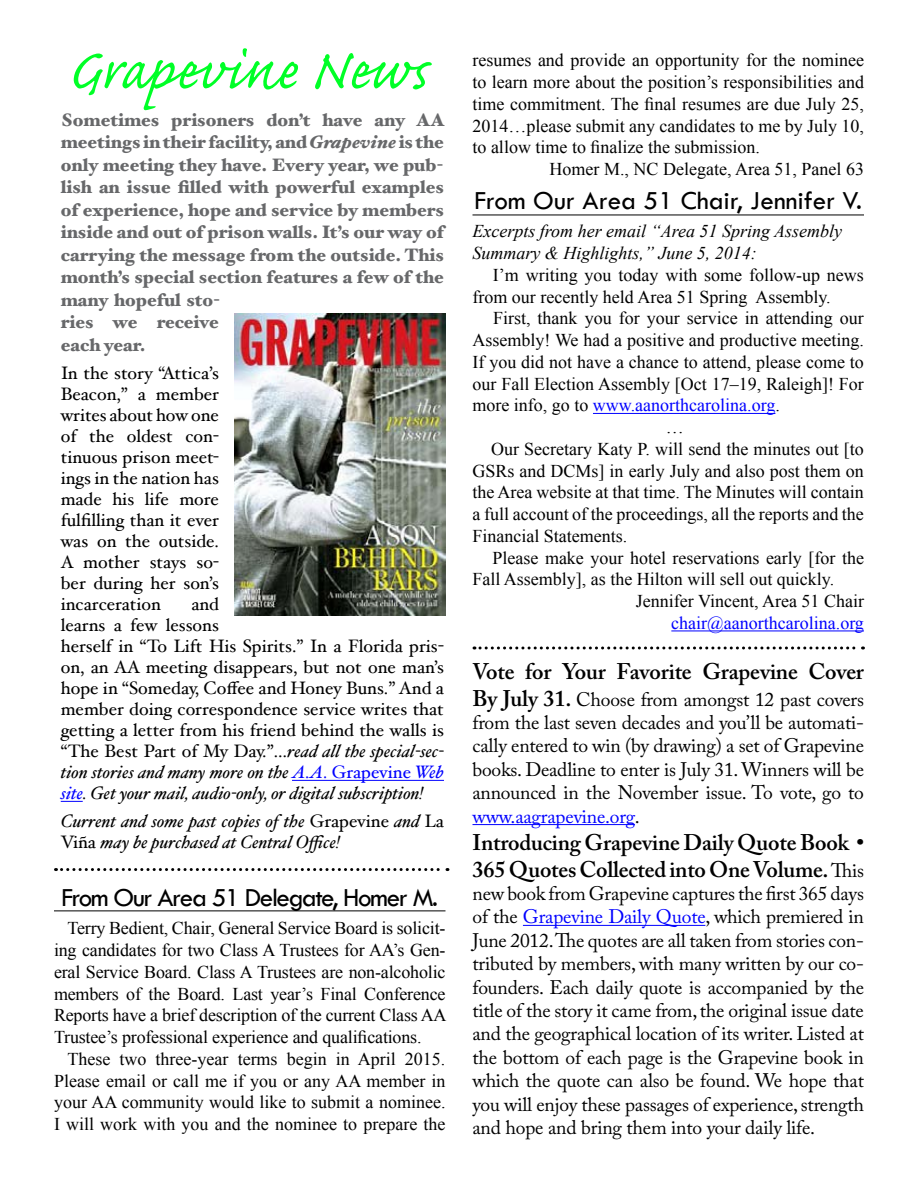
<style>
.page{position:relative;width:918px;height:1188px;background:#fff}
.page>*{position:absolute;margin:0;border:0;box-sizing:border-box;transform-origin:0 0}
.t1{font:73.5px "Caflisch Script Pro";letter-spacing:.005em;color:#00ff27}
.t2{font:27px "Tw Cen";letter-spacing:-.035em;color:#000}
.t3{font:27px "Tw Cen";color:#000}
.t4{font:600 22.5px/27px "Adobe Caslon Pro";letter-spacing:-.01em;color:#000}
.t5{font:19.5px/23.4px "Adobe Caslon Pro";letter-spacing:-.01em;color:#000;text-align:justify}
.t6{font:18px/21.8px "Times New Roman";color:#000;text-align:justify}
.t7{font:18px/21px "Hoefler Text";color:#000;text-align:justify}
.t8{font:900 18px/22.5px "Hoefler Text";color:#67686a}
.t9{font:italic 18px/21px "Hoefler Text";color:#000}
.t10{font:italic 18px/21.8px "Times New Roman";color:#000}
.t11{font:18px "Times New Roman";color:#00f}
.s1{font-style:italic}
.s2{font-style:italic;color:#00f}
.s3{color:#00f}
.s4{font-style:normal}
.s5{color:#000}
.s6{font-weight:600;font-size:22.5px}
.s7{font-weight:400;font-size:19.5px}
</style>
<div class="page">
<hr style="left:292px;top:780px;width:152px;height:1px;background:#00f">
<svg style="left:61px;top:801px;width:22px;height:1px"></svg>
<img style="left:234px;top:314px;width:212px;height:302px">
<svg style="left:474px;top:646px;width:389px;height:4px"></svg>
<svg style="left:56px;top:868px;width:392px;height:3px"></svg>
<hr style="left:472px;top:824px;width:163px;height:1px;background:#00f">
<hr style="left:523px;top:925px;width:182px;height:1px;background:#00f">
<hr style="left:593px;top:413px;width:182px;height:1px;background:#00f">
<hr style="left:671px;top:631px;width:193px;height:1px;background:#00f">
<hr style="left:54px;top:911px;width:392px;height:1px;background:#000">
<hr style="left:472px;top:215px;width:392px;height:1px;background:#000">
<h1 class="t1" style="left:68px;top:32px;width:360px">Grapevine News</h1>
<p class="t8" style="left:61px;top:108px;width:386px">Sometimes prisoners don’t have any AA meetings in their facility, and <span class="s1">Grapevine</span> is the only meeting they have. Every year, we pub&shy;lish an issue filled with powerful examples of experience, hope and service by members inside and out of prison walls. It’s our way of carrying the message from the outside. This month’s special section features a few of the many hopeful sto-<br>ries we receive<br>each year.</p>
<p class="t7" style="left:61px;top:362px;width:160px">In the story “Attica’s Beacon,” a member writes about how one of the oldest con&shy;tinuous prison meet&shy;ings in the nation has made his life more fulfilling than it ever was on the outside.<br>A mother stays so&shy;ber during her son’s incarceration</p>
<p class="t7" style="left:61px;top:593px;width:385px;text-align:left;text-indent:131px">and<br>learns a few lessons<br>herself in “To Lift His Spirits.” In a Florida pris&shy;on, an AA meeting disappears, but not one man’s hope in “Someday, Coffee and Honey Buns.” And a member doing correspondence service writes that getting a letter from his friend behind the walls is “The Best Part of My Day.”…<span class="s1">read all the special-sec&shy;tion stories and many more on the</span> <span class="s2">A.A.</span> <span class="s3">Grapevine</span> <span class="s2">Web site</span><span class="s1">. Get your mail, audio-only, or digital subscription!</span></p>
<p class="t9" style="left:61px;top:810px;width:385px">Current and some past copies of the <span class="s4">Grapevine</span> and <span class="s4">La<br>Viña</span> may be purchased at Central Office!</p>
<h2 class="t2" style="left:61px;top:881px;width:378px">From Our Area 51 Delegate, Homer M.</h2>
<p class="t6" style="left:54px;top:917px;width:394px;text-indent:14px">Terry Bedient, Chair, General Service Board is solicit&shy;ing candidates for two Class A Trustees for AA’s Gen&shy;eral Service Board. Class A Trustees are non-alcoholic members of the Board. Last year’s Final Conference Reports have a brief description of the current Class AA Trustee’s professional experience and qualifications.</p>
<p class="t6" style="left:54px;top:1048px;width:393px;text-indent:14px">These two three-year terms begin in April 2015.<br>Please email or call me if you or any AA member in your AA community would like to submit a nominee.<br>I will work with you and the nominee to prepare the</p>
<p class="t6" style="left:472px;top:49px;width:393px">resumes and provide an opportunity for the nominee</p>
<p class="t6" style="left:472px;top:71px;width:393px">to learn more about the position’s responsibilities and</p>
<p class="t6" style="left:472px;top:93px;width:393px">time commitment. The final resumes are due July 25,</p>
<p class="t6" style="left:472px;top:115px;width:393px">2014…please submit any candidates to me by July 10,</p>
<p class="t6" style="left:472px;top:136px;width:289px">to allow time to finalize the submission.</p>
<p class="t6" style="left:550px;top:158px;width:316px">Homer M., NC Delegate, Area 51, Panel 63</p>
<h2 class="t3" style="left:474px;top:184px;width:389px">From Our Area 51 Chair, Jennifer V.</h2>
<p class="t10" style="left:472px;top:220px;width:371px">Excerpts from her email “Area 51 Spring Assembly<br>Summary &amp; Highlights,” June 5, 2014:</p>
<p class="t6" style="left:472px;top:264px;width:393px;text-indent:20px">I’m writing you today with some follow-up news from our recently held Area 51 Spring Assembly.</p>
<p class="t6" style="left:493px;top:307px;width:372px">First, thank you for your service in attending our</p>
<p class="t6" style="left:472px;top:329px;width:393px">Assembly! We had a positive and productive meeting.</p>
<p class="t6" style="left:472px;top:351px;width:393px">If you did not have a chance to attend, please come to</p>
<p class="t6" style="left:472px;top:373px;width:393px">our Fall Election Assembly [Oct 17–19, Raleigh]! For</p>
<p class="t11" style="left:472px;top:393px;width:309px"><span class="s5">more info, go to</span> www.aanorthcarolina.org<span class="s5">.</span></p>
<p class="t6" style="left:666px;top:416px;width:19px">…</p>
<p class="t6" style="left:491px;top:438px;width:374px">Our Secretary Katy P. will send the minutes out [to</p>
<p class="t6" style="left:472px;top:459px;width:393px">GSRs and DCMs] in early July and also post them on</p>
<p class="t6" style="left:472px;top:481px;width:393px">the Area website at that time. The Minutes will contain</p>
<p class="t6" style="left:472px;top:503px;width:393px">a full account of the proceedings, all the reports and the</p>
<p class="t6" style="left:472px;top:525px;width:156px">Financial Statements.</p>
<p class="t6" style="left:492px;top:546px;width:373px">Please make your hotel reservations early [for the</p>
<p class="t6" style="left:472px;top:568px;width:363px">Fall Assembly], as the Hilton will sell out quickly.</p>
<p class="t6" style="left:636px;top:590px;width:230px">Jennifer Vincent, Area 51 Chair</p>
<p class="t11" style="left:671px;top:611px;width:194px">chair@aanorthcarolina.org</p>
<p class="t4" style="left:472px;top:657px;width:393px">Vote for Your Favorite Grapevine Cover</p>
<p class="t5" style="left:472px;top:687px;width:393px"><span class="s6">By July 31.</span> Choose from amongst 12 past covers from the last seven decades and you’ll be automati&shy;cally entered to win (by drawing) a set of Grapevine books. Deadline to enter is July 31. Winners will be announced in the November issue. To vote, go to <span class="s3">www.aagrapevine.org</span>.</p>
<p class="t4" style="left:472px;top:828px;width:393px">Introducing Grapevine Daily Quote Book •<br>365 Quotes Collected into One Volume. <span class="s7">This</span></p>
<p class="t5" style="left:472px;top:882px;width:393px">new book from Grapevine captures the first 365 days of the <span class="s3">Grapevine Daily Quote</span>, which premiered in June 2012. The quotes are all taken from stories con&shy;tributed by members, with many written by our co&shy;founders. Each daily quote is accompanied by the title of the story it came from, the original issue date and the geographical location of its writer. Listed at the bottom of each page is the Grapevine book in which the quote can also be found. We hope that you will enjoy these passages of experience, strength and hope and bring them into your daily life.</p>
</div>
